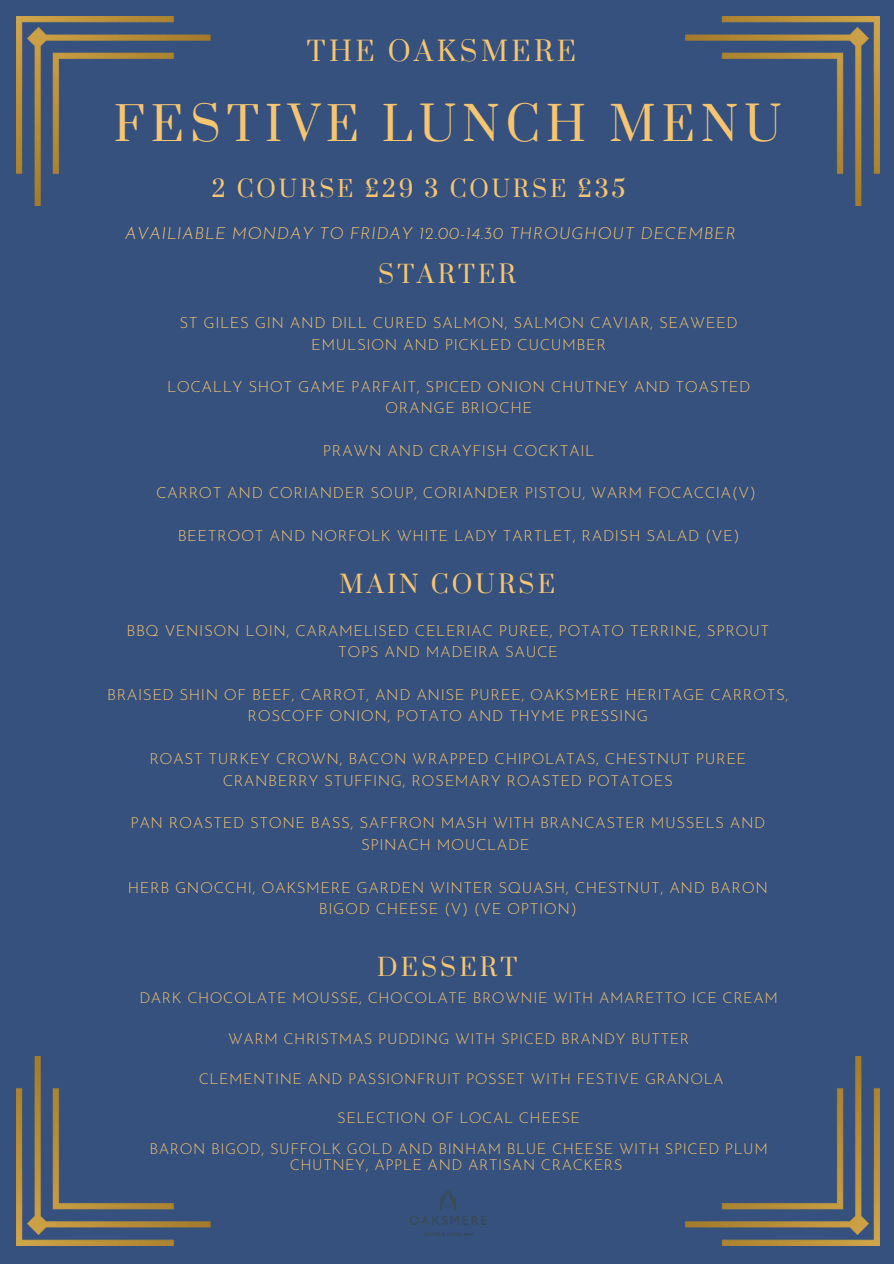
<style>
.page{position:relative;width:894px;height:1264px;background:#fff}
.page>*{position:absolute;margin:0;border:0;box-sizing:border-box;transform-origin:0 0}
.t1{font:46.05px "Prata";letter-spacing:.13em;color:#f6c572}
.t2{font:26.55px "Prata";letter-spacing:.13em;color:#f6c572}
.t3{font:24px "Prata";letter-spacing:.13em;color:#f6c572}
.t4{font:22.5px "Prata";letter-spacing:.13em;color:#f6c572}
.t5{font:italic 300 16.65px "Josefin Sans";letter-spacing:.035em;color:#f6c572}
.t6{font:300 15.3px/21.3px "Josefin Sans";letter-spacing:.035em;color:#f6c572;text-align:center}
.t7{font:300 15.15px/21.5px "Josefin Sans";letter-spacing:.035em;color:#f6c572;text-align:center}
.t8{font:300 14.85px/31.5px "Josefin Sans";letter-spacing:.035em;color:#f6c572;text-align:center}
</style>
<div class="page">
<div style="left:0;top:0;width:893px;height:1263px;background:#36517d"></div>
<img style="left:16px;top:16px;width:195px;height:189px">
<img style="left:685px;top:16px;width:194px;height:189px">
<img style="left:16px;top:1056px;width:195px;height:189px">
<img style="left:685px;top:1056px;width:194px;height:189px">
<img style="left:409px;top:1190px;width:77px;height:47px">
<h2 class="t2" style="left:307px;top:35px;width:270px">THE OAKSMERE</h2>
<h1 class="t1" style="left:114px;top:95px;width:669px">FESTIVE LUNCH MENU</h1>
<h3 class="t4" style="left:212px;top:175px;width:415px">2 COURSE £29 3 COURSE £35</h3>
<p class="t5" style="left:125px;top:227px;width:612px">AVAILIABLE MONDAY TO FRIDAY 12.00-14.30 THROUGHOUT DECEMBER</p>
<h3 class="t3" style="left:378px;top:259px;width:139px">STARTER</h3>
<p class="t6" style="left:179px;top:314px;width:559px">ST GILES GIN AND DILL CURED SALMON, SALMON CAVIAR, SEAWEED<br>EMULSION AND PICKLED CUCUMBER</p>
<p class="t6" style="left:167px;top:377px;width:584px">LOCALLY SHOT GAME PARFAIT, SPICED ONION CHUTNEY AND TOASTED<br>ORANGE BRIOCHE</p>
<p class="t6" style="left:323px;top:441px;width:273px">PRAWN AND CRAYFISH COCKTAIL</p>
<p class="t6" style="left:156px;top:484px;width:601px">CARROT AND CORIANDER SOUP, CORIANDER PISTOU, WARM FOCACCIA(V)</p>
<p class="t6" style="left:178px;top:526px;width:563px">BEETROOT AND NORFOLK WHITE LADY TARTLET, RADISH SALAD (VE)</p>
<h3 class="t3" style="left:339px;top:569px;width:217px">MAIN COURSE</h3>
<p class="t7" style="left:126px;top:621px;width:644px">BBQ VENISON LOIN, CARAMELISED CELERIAC PUREE, POTATO TERRINE, SPROUT<br>TOPS AND MADEIRA SAUCE</p>
<p class="t7" style="left:107px;top:685px;width:682px">BRAISED SHIN OF BEEF, CARROT, AND ANISE PUREE, OAKSMERE HERITAGE CARROTS,<br>ROSCOFF ONION, POTATO AND THYME PRESSING</p>
<p class="t7" style="left:149px;top:749px;width:598px">ROAST TURKEY CROWN, BACON WRAPPED CHIPOLATAS, CHESTNUT PUREE<br>CRANBERRY STUFFING, ROSEMARY ROASTED POTATOES</p>
<p class="t7" style="left:130px;top:813px;width:636px">PAN ROASTED STONE BASS, SAFFRON MASH WITH BRANCASTER MUSSELS AND<br>SPINACH MOUCLADE</p>
<p class="t7" style="left:128px;top:878px;width:641px">HERB GNOCCHI, OAKSMERE GARDEN WINTER SQUASH, CHESTNUT, AND BARON<br>BIGOD CHEESE (V) (VE OPTION)</p>
<h3 class="t3" style="left:377px;top:952px;width:141px">DESSERT</h3>
<p class="t8" style="left:139px;top:983px;width:639px">DARK CHOCOLATE MOUSSE, CHOCOLATE BROWNIE WITH AMARETTO ICE CREAM</p>
<p class="t8" style="left:228px;top:1024px;width:462px">WARM CHRISTMAS PUDDING WITH SPICED BRANDY BUTTER</p>
<p class="t8" style="left:199px;top:1064px;width:526px">CLEMENTINE AND PASSIONFRUIT POSSET WITH FESTIVE GRANOLA</p>
<p class="t8" style="left:149px;top:1103px;width:619px">SELECTION OF LOCAL CHEESE<br>BARON BIGOD, SUFFOLK GOLD AND BINHAM BLUE CHEESE WITH SPICED PLUM</p>
<p class="t8" style="left:290px;top:1150px;width:334px">CHUTNEY, APPLE AND ARTISAN CRACKERS</p>
</div>
